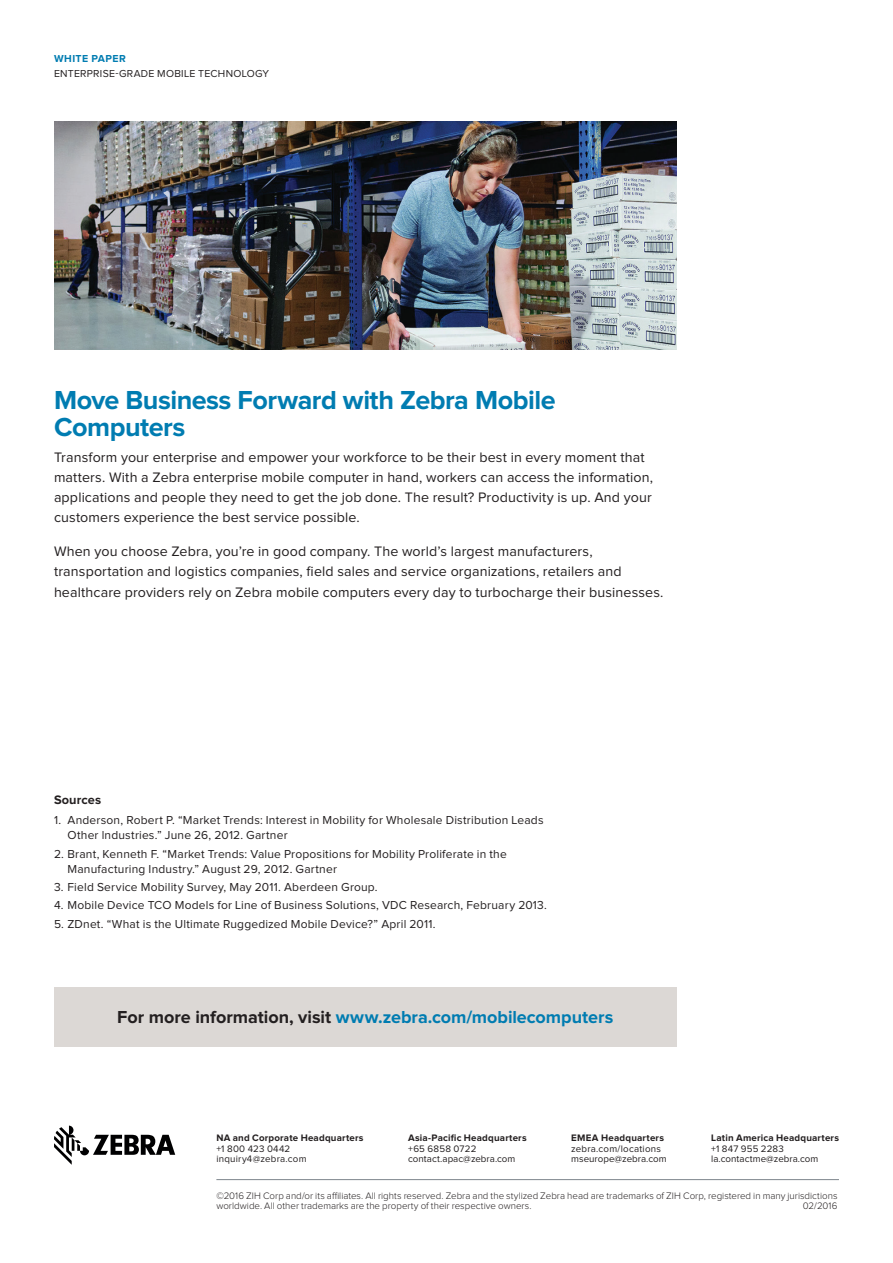
<style>
.page{position:relative;width:893px;height:1263px;background:#fff}
.page>*{position:absolute;margin:0;border:0;box-sizing:border-box;transform-origin:0 0}
.Headline_Within_Para{font:700 27px/27px "Proxima Nova";letter-spacing:-.015em;color:#007cb1}
.CTA-Call_To_Action{font:700 18px "Proxima Nova";color:#007cb1}
.Body_Copy{font:14.25px/20.2px "Proxima Nova";letter-spacing:.01em;color:#231f20}
.Footnote_head{font:700 12.75px "Proxima Nova";color:#231f20}
.Footnotes{font:12px/15px "Proxima Nova";letter-spacing:.015em;color:#231f20}
.t1{font:10.5px "Proxima Nova";letter-spacing:.025em;color:#231f20}
.t2{font:700 10.5px "Proxima Nova";letter-spacing:.04em;color:#007cb1}
.t3{font:300 9.75px/10.5px "Proxima Nova";color:#231f20}
.t4{font:9.75px/10.5px "Proxima Nova";letter-spacing:.005em;color:#231f20}
.t5{font:700 9.75px "Proxima Nova";letter-spacing:.02em;color:#231f20}
.t6{font:9.75px/10.5px "Proxima Nova";letter-spacing:.025em;color:#231f20}
.s1{color:#231f20}
</style>
<div class="page">
<svg style="left:54px;top:1125px;width:121px;height:40px"></svg>
<hr style="left:216px;top:1179px;width:623px;height:1px;background:#7e868d">
<div style="left:54px;top:987px;width:623px;height:60px;background:#dcd8d5"></div>
<img style="left:54px;top:122px;width:623px;height:228px">
<p class="t2" style="left:54px;top:53px;width:74px">WHITE PAPER</p>
<p class="t1" style="left:54px;top:67px;width:217px">ENTERPRISE-GRADE MOBILE TECHNOLOGY</p>
<p class="Headline_Within_Para" style="left:54px;top:387px;width:503px">Move Business Forward with Zebra Mobile<br>Computers</p>
<p class="Body_Copy" style="left:54px;top:447px;width:601px">Transform your enterprise and empower your workforce to be their best in every moment that matters. With a Zebra enterprise mobile computer in hand, workers can access the information, applications and people they need to get the job done. The result? Productivity is up. And your customers experience the best service possible.</p>
<p class="Body_Copy" style="left:54px;top:541px;width:611px">When you choose Zebra, you’re in good company. The world’s largest manufacturers, transportation and logistics companies, field sales and service organizations, retailers and healthcare providers rely on Zebra mobile computers every day to turbocharge their businesses.</p>
<p class="Footnote_head" style="left:54px;top:793px;width:49px">Sources</p>
<p class="Footnotes" style="left:68px;top:812px;width:478px;text-indent:-14px">1. Anderson, Robert P. “Market Trends: Interest in Mobility for Wholesale Distribution Leads<br>Other lndustries.” June 26, 2012. Gartner</p>
<p class="Footnotes" style="left:68px;top:847px;width:441px;text-indent:-14px">2. Brant, Kenneth F. “Market Trends: Value Propositions for Mobility Proliferate in the<br>Manufacturing Industry.” August 29, 2012. Gartner</p>
<p class="Footnotes" style="left:54px;top:880px;width:325px">3. Field Service Mobility Survey, May 2011. Aberdeen Group.</p>
<p class="Footnotes" style="left:54px;top:898px;width:494px">4. Mobile Device TCO Models for Line of Business Solutions, VDC Research, February 2013.</p>
<p class="Footnotes" style="left:54px;top:916px;width:383px">5. ZDnet. “What is the Ultimate Ruggedized Mobile Device?” April 2011.</p>
<p class="CTA-Call_To_Action" style="left:117px;top:1007px;width:498px"><span class="s1">For more information, visit</span> www.zebra.com/mobilecomputers</p>
<p class="t5" style="left:216px;top:1132px;width:149px">NA and Corporate Headquarters</p>
<p class="t6" style="left:216px;top:1143px;width:92px">+1 800 423 0442 inquiry4@zebra.com</p>
<p class="t5" style="left:408px;top:1133px;width:120px">Asia-Pacific Headquarters</p>
<p class="t4" style="left:408px;top:1144px;width:109px">+65 6858 0722 contact.apac@zebra.com</p>
<p class="t5" style="left:571px;top:1133px;width:94px">EMEA Headquarters</p>
<p class="t4" style="left:571px;top:1144px;width:97px">zebra.com/locations mseurope@zebra.com</p>
<p class="t5" style="left:711px;top:1133px;width:129px">Latin America Headquarters</p>
<p class="t4" style="left:711px;top:1144px;width:109px">+1 847 955 2283 la.contactme@zebra.com</p>
<p class="t3" style="left:216px;top:1190px;width:623px">©2016 ZIH Corp and/or its affiliates. All rights reserved. Zebra and the stylized Zebra head are trademarks of ZIH Corp, registered in many jurisdictions worldwide. All other trademarks are the property of their respective owners.</p>
<p class="t3" style="left:803px;top:1201px;width:36px">02/2016</p>
</div>
